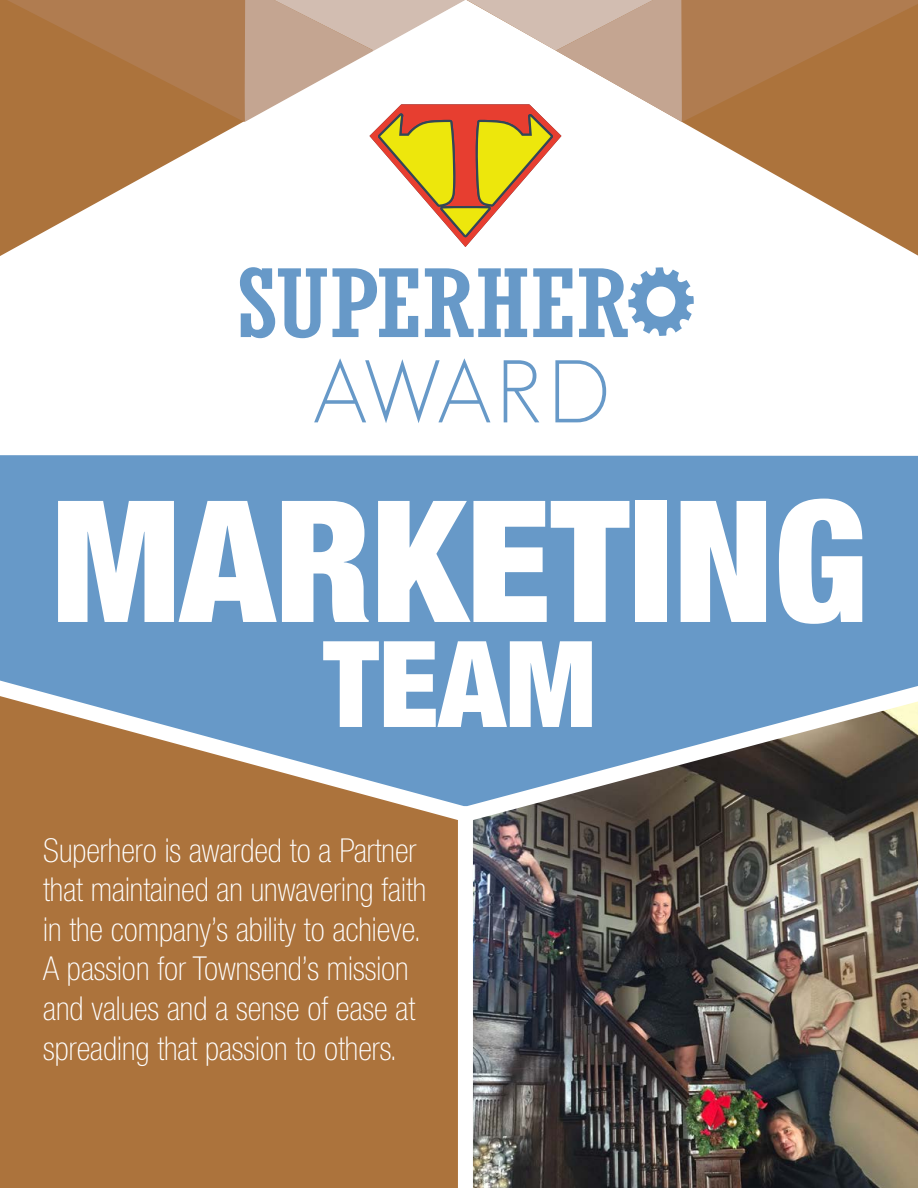
<style>
.page{position:relative;width:918px;height:1188px;background:#fff}
.page>*{position:absolute;margin:0;border:0;box-sizing:border-box;transform-origin:0 0}
.t1{font:900 condensed 169.5px "Helvetica Neue";color:#fff}
.t2{font:900 condensed 120px "Helvetica Neue";color:#fff}
.t3{font:condensed 93.45px "Rockwell";letter-spacing:.005em;color:#6799c8;scale:1.24 1}
.t4{font:300 87px "Geosans";letter-spacing:-.015em;color:#6799c8;scale:1.05 1}
.t5{font:100 condensed 33px/39.6px "Helvetica Neue LT Std";color:#fff}
</style>
<div class="page">
<img style="left:0;top:455px;width:918px;height:727px">
<div style="left:0;top:830px;width:458px;height:358px;background:#ac733c"></div>
<svg style="left:0;top:667px;width:918px;height:163px;background:#7f8991"></svg>
<div style="left:458px;top:816px;width:15px;height:372px;background:#fff"></div>
<svg style="left:628px;top:267px;width:66px;height:69px"></svg>
<div style="left:0;top:0;width:17px;height:256px;background:#ac733c"></div>
<svg style="left:7px;top:0;width:911px;height:247px"></svg>
<h3 class="t3" style="left:235px;top:250px;width:319px">SUPERHER</h3>
<h3 class="t4" style="left:311px;top:344px;width:287px">AWARD</h3>
<h1 class="t1" style="left:52px;top:422px;width:817px">MARKETING</h1>
<h2 class="t2" style="left:323px;top:586px;width:275px">TEAM</h2>
<p class="t5" style="left:43px;top:830px;width:384px">Superhero is awarded to a Partner that maintained an unwavering faith in the company’s ability to achieve.<br>A passion for Townsend’s mission and values and a sense of ease at spreading that passion to others.</p>
</div>
